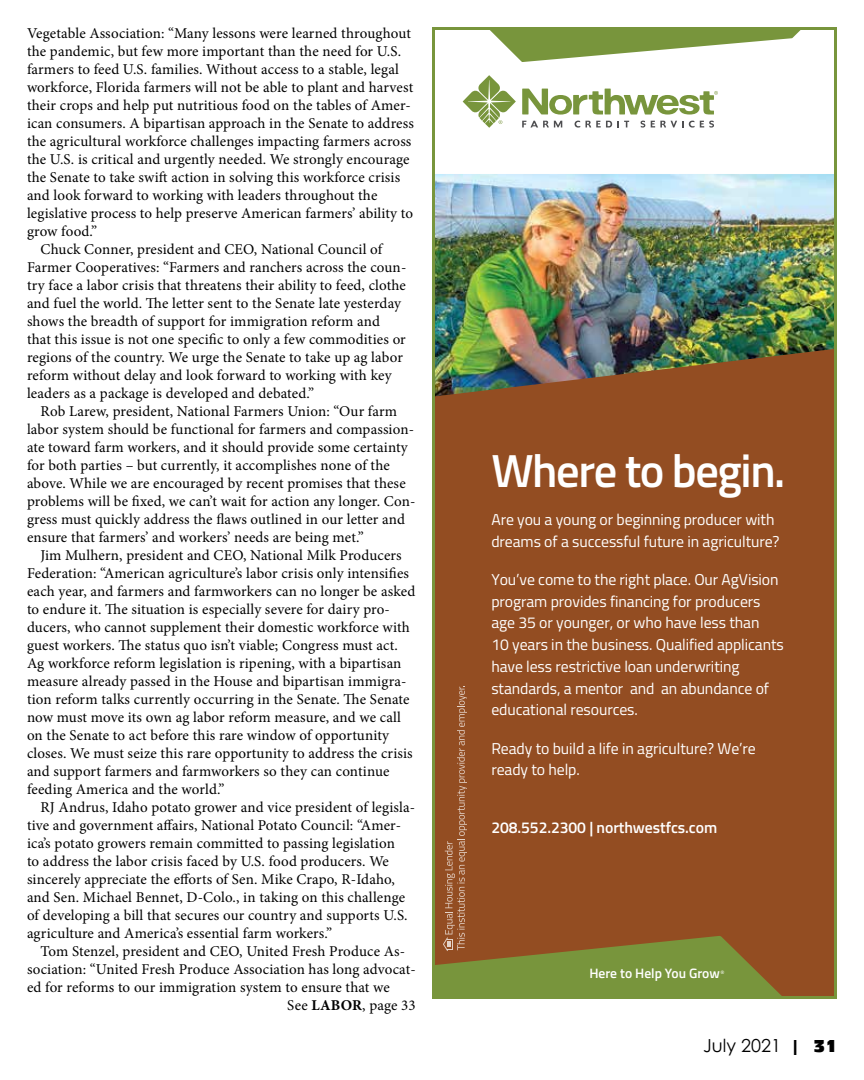
<style>
.page{position:relative;width:864px;height:1080px;background:#fff}
.page>*{position:absolute;margin:0;border:0;box-sizing:border-box;transform-origin:0 0}
.t1{font:600 46.5px "Titillium Web";letter-spacing:-.03em;color:#fff}
.t2{font:18px "Century Gothic Pro";color:#000}
.t3{font:15.75px/21.8px "Titillium Web";letter-spacing:-.005em;color:#fff}
.t4{font:600 15.75px "Titillium Web";letter-spacing:-.005em;color:#fff}
.t5{font:15px "Minion Pro";letter-spacing:.005em;color:#000}
.t6{font:600 13.65px "Titillium Web";color:#fff}
.s1{font-weight:700}
.s2{font-family:"Antique Oli Com"}
</style>
<div class="page">
<img style="left:432px;top:27px;width:405px;height:972px">
<p class="t5" style="left:27px;top:23px;width:386px">Vegetable Association: “Many lessons were learned throughout</p>
<p class="t5" style="left:27px;top:41px;width:376px">the pandemic, but few more important than the need for U.S.</p>
<p class="t5" style="left:27px;top:59px;width:373px">farmers to feed U.S. families. Without access to a stable, legal</p>
<p class="t5" style="left:27px;top:77px;width:388px">workforce, Florida farmers will not be able to plant and harvest</p>
<p class="t5" style="left:27px;top:95px;width:385px">their crops and help put nutritious food on the tables of Amer-</p>
<p class="t5" style="left:27px;top:113px;width:388px">ican consumers. A bipartisan approach in the Senate to address</p>
<p class="t5" style="left:27px;top:131px;width:386px">the agricultural workforce challenges impacting farmers across</p>
<p class="t5" style="left:27px;top:149px;width:384px">the U.S. is critical and urgently needed. We strongly encourage</p>
<p class="t5" style="left:27px;top:167px;width:375px">the Senate to take swift action in solving this workforce crisis</p>
<p class="t5" style="left:27px;top:185px;width:352px">and look forward to working with leaders throughout the</p>
<p class="t5" style="left:27px;top:203px;width:388px">legislative process to help preserve American farmers’ ability to</p>
<p class="t5" style="left:27px;top:221px;width:72px">grow food.”</p>
<p class="t5" style="left:40px;top:239px;width:343px">Chuck Conner, president and CEO, National Council of</p>
<p class="t5" style="left:27px;top:257px;width:381px">Farmer Cooperatives: “Farmers and ranchers across the coun-</p>
<p class="t5" style="left:27px;top:275px;width:381px">try face a labor crisis that threatens their ability to feed, clothe</p>
<p class="t5" style="left:27px;top:293px;width:376px">and fuel the world. The letter sent to the Senate late yesterday</p>
<p class="t5" style="left:27px;top:311px;width:354px">shows the breadth of support for immigration reform and</p>
<p class="t5" style="left:27px;top:329px;width:380px">that this issue is not one specific to only a few commodities or</p>
<p class="t5" style="left:27px;top:347px;width:377px">regions of the country. We urge the Senate to take up ag labor</p>
<p class="t5" style="left:27px;top:365px;width:366px">reform without delay and look forward to working with key</p>
<p class="t5" style="left:27px;top:383px;width:289px">leaders as a package is developed and debated.”</p>
<p class="t5" style="left:40px;top:401px;width:358px">Rob Larew, president, National Farmers Union: “Our farm</p>
<p class="t5" style="left:27px;top:419px;width:389px">labor system should be functional for farmers and compassion-</p>
<p class="t5" style="left:27px;top:437px;width:382px">ate toward farm workers, and it should provide some certainty</p>
<p class="t5" style="left:27px;top:455px;width:364px">for both parties – but currently, it accomplishes none of the</p>
<p class="t5" style="left:27px;top:473px;width:380px">above. While we are encouraged by recent promises that these</p>
<p class="t5" style="left:27px;top:491px;width:390px">problems will be fixed, we can’t wait for action any longer. Con-</p>
<p class="t5" style="left:27px;top:509px;width:380px">gress must quickly address the flaws outlined in our letter and</p>
<p class="t5" style="left:27px;top:527px;width:338px">ensure that farmers’ and workers’ needs are being met.”</p>
<p class="t5" style="left:40px;top:545px;width:363px">Jim Mulhern, president and CEO, National Milk Producers</p>
<p class="t5" style="left:27px;top:563px;width:384px">Federation: “American agriculture’s labor crisis only intensifies</p>
<p class="t5" style="left:27px;top:581px;width:390px">each year, and farmers and farmworkers can no longer be asked</p>
<p class="t5" style="left:27px;top:599px;width:364px">to endure it. The situation is especially severe for dairy pro-</p>
<p class="t5" style="left:27px;top:617px;width:384px">ducers, who cannot supplement their domestic workforce with</p>
<p class="t5" style="left:27px;top:635px;width:372px">guest workers. The status quo isn’t viable; Congress must act.</p>
<p class="t5" style="left:27px;top:653px;width:376px">Ag workforce reform legislation is ripening, with a bipartisan</p>
<p class="t5" style="left:27px;top:671px;width:381px">measure already passed in the House and bipartisan immigra-</p>
<p class="t5" style="left:27px;top:689px;width:384px">tion reform talks currently occurring in the Senate. The Senate</p>
<p class="t5" style="left:27px;top:707px;width:375px">now must move its own ag labor reform measure, and we call</p>
<p class="t5" style="left:27px;top:725px;width:364px">on the Senate to act before this rare window of opportunity</p>
<p class="t5" style="left:27px;top:743px;width:387px">closes. We must seize this rare opportunity to address the crisis</p>
<p class="t5" style="left:27px;top:761px;width:364px">and support farmers and farmworkers so they can continue</p>
<p class="t5" style="left:27px;top:779px;width:199px">feeding America and the world.”</p>
<p class="t5" style="left:40px;top:797px;width:376px">RJ Andrus, Idaho potato grower and vice president of legisla-</p>
<p class="t5" style="left:27px;top:815px;width:376px">tive and government affairs, National Potato Council: “Amer-</p>
<p class="t5" style="left:27px;top:833px;width:369px">ica’s potato growers remain committed to passing legislation</p>
<p class="t5" style="left:27px;top:851px;width:363px">to address the labor crisis faced by U.S. food producers. We</p>
<p class="t5" style="left:27px;top:869px;width:370px">sincerely appreciate the efforts of Sen. Mike Crapo, R‐Idaho,</p>
<p class="t5" style="left:27px;top:887px;width:380px">and Sen. Michael Bennet, D‐Colo., in taking on this challenge</p>
<p class="t5" style="left:27px;top:905px;width:382px">of developing a bill that secures our country and supports U.S.</p>
<p class="t5" style="left:27px;top:923px;width:307px">agriculture and America’s essential farm workers.”</p>
<p class="t5" style="left:40px;top:941px;width:366px">Tom Stenzel, president and CEO, United Fresh Produce As-</p>
<p class="t5" style="left:27px;top:959px;width:390px">sociation: “United Fresh Produce Association has long advocat-</p>
<p class="t5" style="left:27px;top:977px;width:364px">ed for reforms to our immigration system to ensure that we</p>
<p class="t5" style="left:287px;top:995px;width:130px">See <span class="s1">LABOR</span>, page 33</p>
<h1 class="t1" style="left:491px;top:436px;width:296px">Where to begin.</h1>
<p class="t3" style="left:491px;top:508px;width:290px">Are you a young or beginning producer with dreams of a successful future in agriculture?</p>
<p class="t3" style="left:491px;top:568px;width:294px">You’ve come to the right place. Our AgVision program provides financing for producers age 35 or younger, or who have less than<br>10 years in the business. Qualified applicants have less restrictive loan underwriting standards, a mentor and an abundance of educational resources.</p>
<p class="t3" style="left:491px;top:736px;width:266px">Ready to build a life in agriculture? We’re ready to help.</p>
<p class="t4" style="left:491px;top:815px;width:227px">208.552.2300 | northwestfcs.com</p>
<p class="t6" style="left:589px;top:963px;width:137px">Here to Help You Grow<sup>®</sup></p>
<p class="t2" style="left:703px;top:1034px;width:135px">July 2021 <span class="s2">| 31</span></p>
</div>
